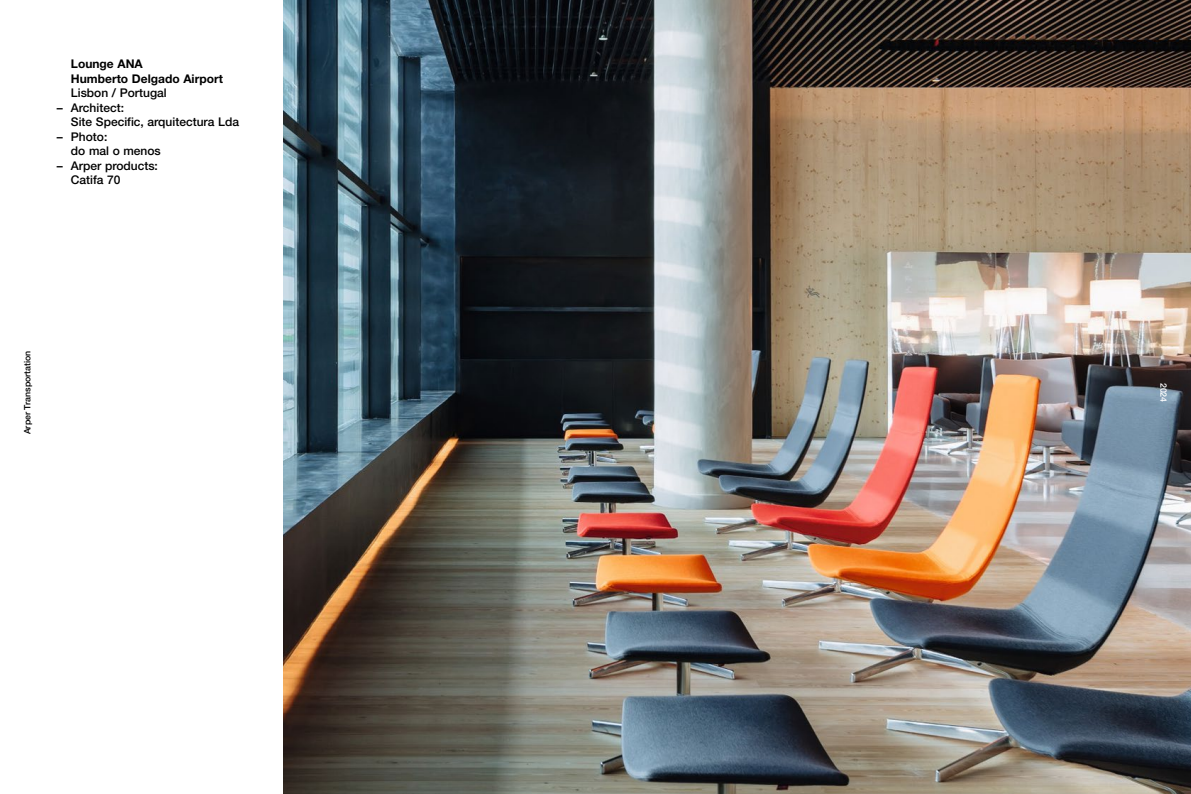
<style>
.page{position:relative;width:1191px;height:794px;background:#fff}
.page>*{position:absolute;margin:0;border:0;box-sizing:border-box;transform-origin:0 0}
.t1{font:500 12px/14.5px "Helvetica Neue LT Std";color:#000}
.t2{font:700 12px/14.5px "Helvetica Neue LT Std";color:#000}
.t3{font:500 8.8px "Helvetica Neue LT Std";color:#000}
.t4{font:500 8.8px "Helvetica Neue LT Std";color:#fff}
</style>
<div class="page">
<img style="left:283px;top:0;width:908px;height:794px">
<p class="t2" style="left:71px;top:56px;width:153px">Lounge ANA<br>Humberto Delgado Airport</p>
<p class="t1" style="left:71px;top:86px;width:97px">Lisbon / Portugal</p>
<p class="t1" style="left:71px;top:100px;width:170px;text-indent:-14px">– Architect:<br>Site Specific, arquitectura Lda</p>
<p class="t1" style="left:71px;top:129px;width:91px;text-indent:-14px">– Photo:<br>do mal o menos</p>
<p class="t1" style="left:71px;top:158px;width:89px;text-indent:-14px">– Arper products:<br>Catifa 70</p>
<p class="t3" style="left:22px;top:434px;width:85px;rotate:-90deg">Arper Transportation</p>
<p class="t4" style="left:1169px;top:383px;width:21px;rotate:90deg">2024</p>
</div>
